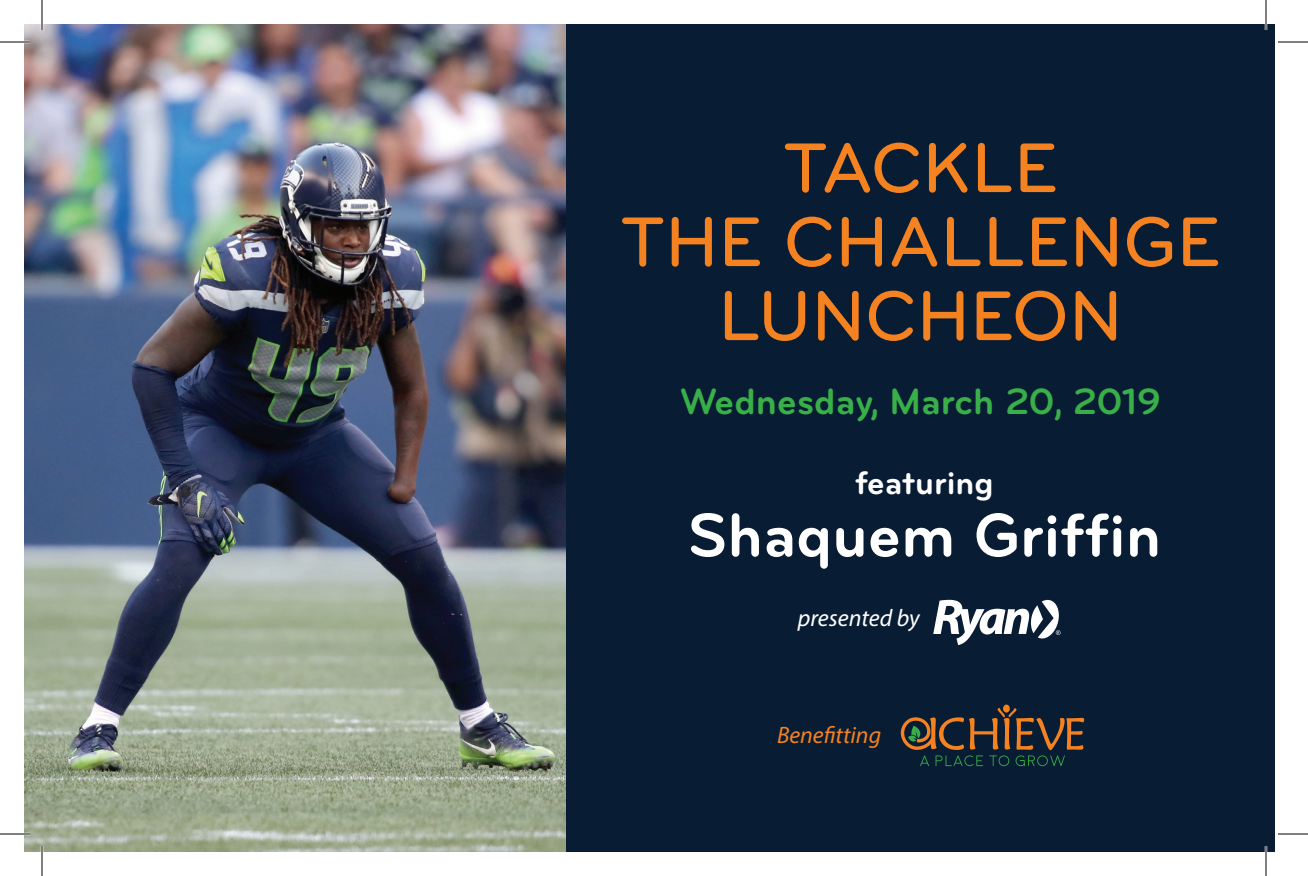
<style>
.page{position:relative;width:1308px;height:876px;background:#fff}
.page>*{position:absolute;margin:0;border:0;box-sizing:border-box;transform-origin:0 0}
.t1{font:500 73px/74px "Bryant Pro";color:#f58220;text-align:center}
.t2{font:700 63.8px "Bryant Pro";color:#fff}
.t3{font:700 38px "Bryant Pro";color:#39af49}
.t4{font:700 34px "Bryant Pro";color:#fff}
.t5{font:italic 24px "Myriad Pro";color:#fff}
.t6{font:italic 23.8px "Myriad Pro";color:#f58220}
</style>
<div class="page">
<img style="left:24px;top:24px;width:542px;height:828px">
<div style="left:566px;top:24px;width:709px;height:828px;background:#081c33"></div>
<svg style="left:933px;top:600px;width:128px;height:45px"></svg>
<svg style="left:900px;top:708px;width:184px;height:58px"></svg>
<div style="left:1003px;top:705px;width:7px;height:8px;background:#f58220;border-radius:50%"></div>
<hr style="left:0;top:41px;width:30px;height:2px;background:#fff">
<hr style="left:0;top:833px;width:30px;height:2px;background:#fff">
<hr style="left:41px;top:0;width:2px;height:30px;background:#fff">
<hr style="left:41px;top:846px;width:2px;height:30px;background:#fff">
<hr style="left:1265px;top:0;width:2px;height:30px;background:#fff">
<hr style="left:1265px;top:846px;width:2px;height:30px;background:#fff">
<hr style="left:0;top:42px;width:30px;height:1px;background:#000">
<hr style="left:1278px;top:42px;width:30px;height:1px;background:#000">
<hr style="left:0;top:834px;width:30px;height:1px;background:#000">
<hr style="left:1278px;top:834px;width:30px;height:1px;background:#000">
<hr style="left:42px;top:0;width:1px;height:30px;background:#000">
<hr style="left:42px;top:846px;width:1px;height:30px;background:#000">
<hr style="left:1266px;top:0;width:1px;height:30px;background:#000">
<hr style="left:1266px;top:846px;width:1px;height:30px;background:#000">
<p class="t1" style="left:620px;top:133px;width:602px">TACKLE<br>THE CHALLENGE<br>LUNCHEON</p>
<p class="t3" style="left:680px;top:381px;width:482px">Wednesday, March 20, 2019</p>
<p class="t4" style="left:855px;top:465px;width:140px">featuring</p>
<p class="t2" style="left:688px;top:501px;width:475px">Shaquem Griffin</p>
<p class="t5" style="left:798px;top:603px;width:123px">presented by</p>
<p class="t6" style="left:777px;top:720px;width:106px">Benefitting</p>
</div>
